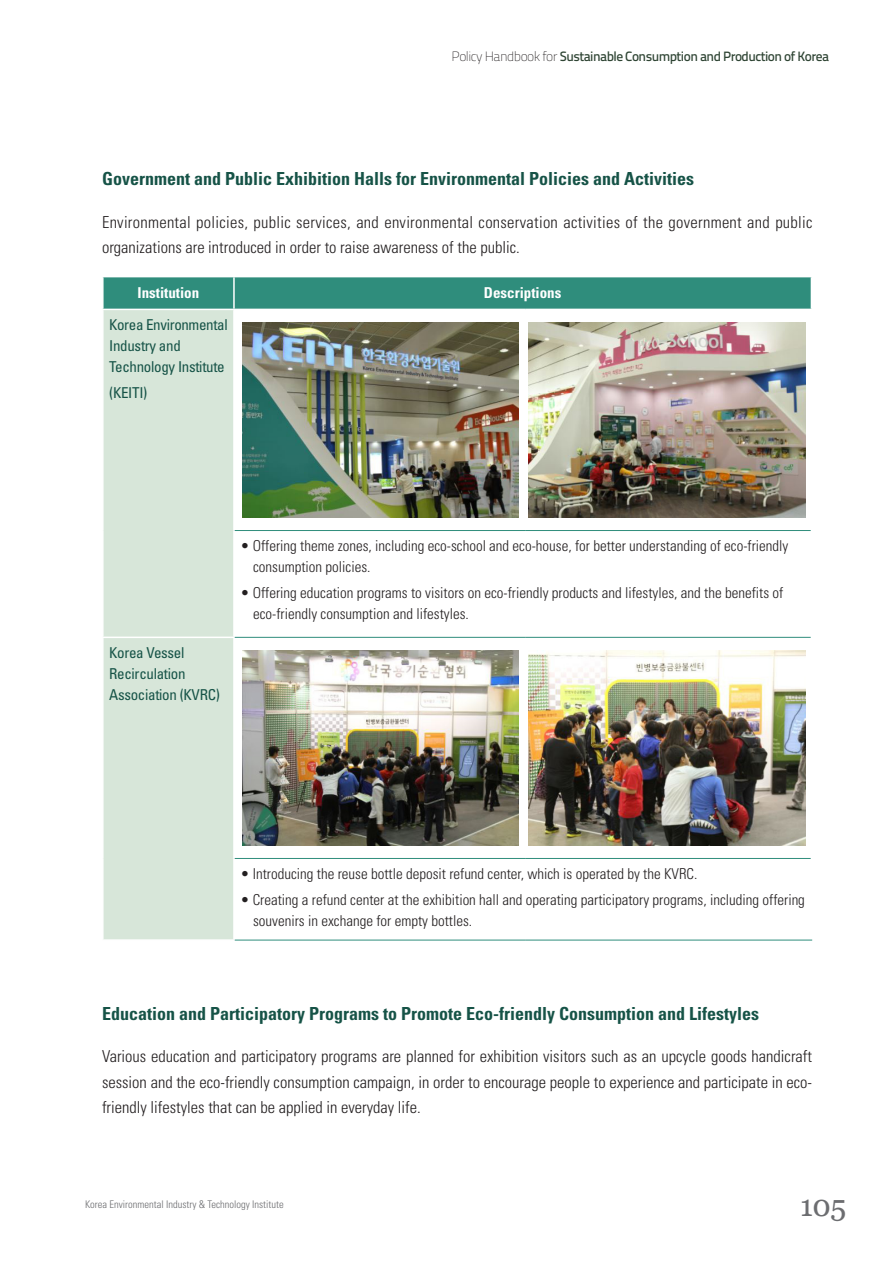
<style>
.page{position:relative;width:893px;height:1263px;background:#fff}
.page>*{position:absolute;margin:0;border:0;box-sizing:border-box;transform-origin:0 0}
.t1{font:30px "Vani";color:#6c6d70}
.본문제목{font:700 condensed 18px "Univers LT Std";color:#165347}
.본문{font:300 condensed 16.5px/25.5px "Univers LT Std";color:#231f20;text-align:justify}
.본문-2{font:300 condensed 16.5px/25.5px "Univers LT Std";letter-spacing:.02em;color:#231f20}
._0004표본문땡{font:300 condensed 15px/21px "Univers LT Std";color:#231f20}
._0003표본문제목{font:condensed 15px/21px "Univers LT Std";letter-spacing:-.02em;color:#165347}
._0002항목{font:700 condensed 15px "Univers LT Std";color:#fff}
.t2{font:13.5px "Titillium Text 14 L 600 wt";letter-spacing:-.04em;color:#2e4433}
.t3{font:300 condensed 10.5px "Univers LT Std";color:#6c6d70}
.s1{font-family:"Titillium Text 14 L";font-weight:700;color:#231f20}
</style>
<div class="page">
<div style="left:104px;top:277px;width:707px;height:32px;background:#2f8d7c"></div>
<div style="left:104px;top:310px;width:129px;height:629px;background:#d7e6d9"></div>
<hr style="left:233px;top:277px;width:2px;height:32px;background:#fff">
<hr style="left:102px;top:637px;width:133px;height:1px;background:#fff">
<hr style="left:235px;top:530px;width:290px;height:1px;background:#2f8d7c">
<hr style="left:525px;top:530px;width:286px;height:1px;background:#2f8d7c">
<hr style="left:235px;top:637px;width:290px;height:1px;background:#2f8d7c">
<hr style="left:525px;top:637px;width:286px;height:1px;background:#2f8d7c">
<hr style="left:235px;top:858px;width:290px;height:1px;background:#2f8d7c">
<hr style="left:525px;top:858px;width:286px;height:1px;background:#2f8d7c">
<hr style="left:235px;top:940px;width:290px;height:1px;background:#2f8d7c">
<hr style="left:525px;top:940px;width:287px;height:1px;background:#2f8d7c">
<img style="left:242px;top:322px;width:277px;height:196px">
<img style="left:529px;top:322px;width:276px;height:196px">
<img style="left:242px;top:650px;width:277px;height:196px">
<img style="left:529px;top:650px;width:276px;height:196px">
<p class="t2" style="left:452px;top:48px;width:379px"><span class="s1">Policy Handbook for</span> Sustainable Consumption and Production of Korea</p>
<p class="본문제목" style="left:102px;top:168px;width:593px">Government and Public Exhibition Halls for Environmental Policies and Activities</p>
<p class="본문-2" style="left:102px;top:209px;width:712px">Environmental policies, public services, and environmental conservation activities of the government and public organizations are introduced in order to raise awareness of the public.</p>
<p class="_0002항목" style="left:138px;top:284px;width:63px">Institution</p>
<p class="_0002항목" style="left:484px;top:284px;width:79px">Descriptions</p>
<p class="_0003표본문제목" style="left:109px;top:314px;width:120px">Korea Environmental<br>Industry and<br>Technology Institute</p>
<p class="_0003표본문제목" style="left:109px;top:382px;width:40px">(KEITI)</p>
<p class="_0003표본문제목" style="left:109px;top:642px;width:112px">Korea Vessel<br>Recirculation<br>Association (KVRC)</p>
<p class="_0004표본문땡" style="left:253px;top:536px;width:537px;text-indent:-13px">• Offering theme zones, including eco-school and eco-house, for better understanding of eco-friendly consumption policies.</p>
<p class="_0004표본문땡" style="left:253px;top:582px;width:532px;text-indent:-13px">• Offering education programs to visitors on eco-friendly products and lifestyles, and the benefits of eco-friendly consumption and lifestyles.</p>
<p class="_0004표본문땡" style="left:240px;top:864px;width:458px">• Introducing the reuse bottle deposit refund center, which is operated by the KVRC.</p>
<p class="_0004표본문땡" style="left:253px;top:889px;width:553px;text-indent:-13px">• Creating a refund center at the exhibition hall and operating participatory programs, including offering souvenirs in exchange for empty bottles.</p>
<p class="본문제목" style="left:102px;top:1002px;width:658px">Education and Participatory Programs to Promote Eco-friendly Consumption and Lifestyles</p>
<p class="본문" style="left:102px;top:1044px;width:712px">Various education and participatory programs are planned for exhibition visitors such as an upcycle goods handicraft session and the eco-friendly consumption campaign, in order to encourage people to experience and participate in eco&shy;friendly lifestyles that can be applied in everyday life.</p>
<p class="t3" style="left:85px;top:1198px;width:200px">Korea Environmental Industry &amp; Technology Institute</p>
<h1 class="t1" style="left:800px;top:1188px;width:47px">105</h1>
</div>
